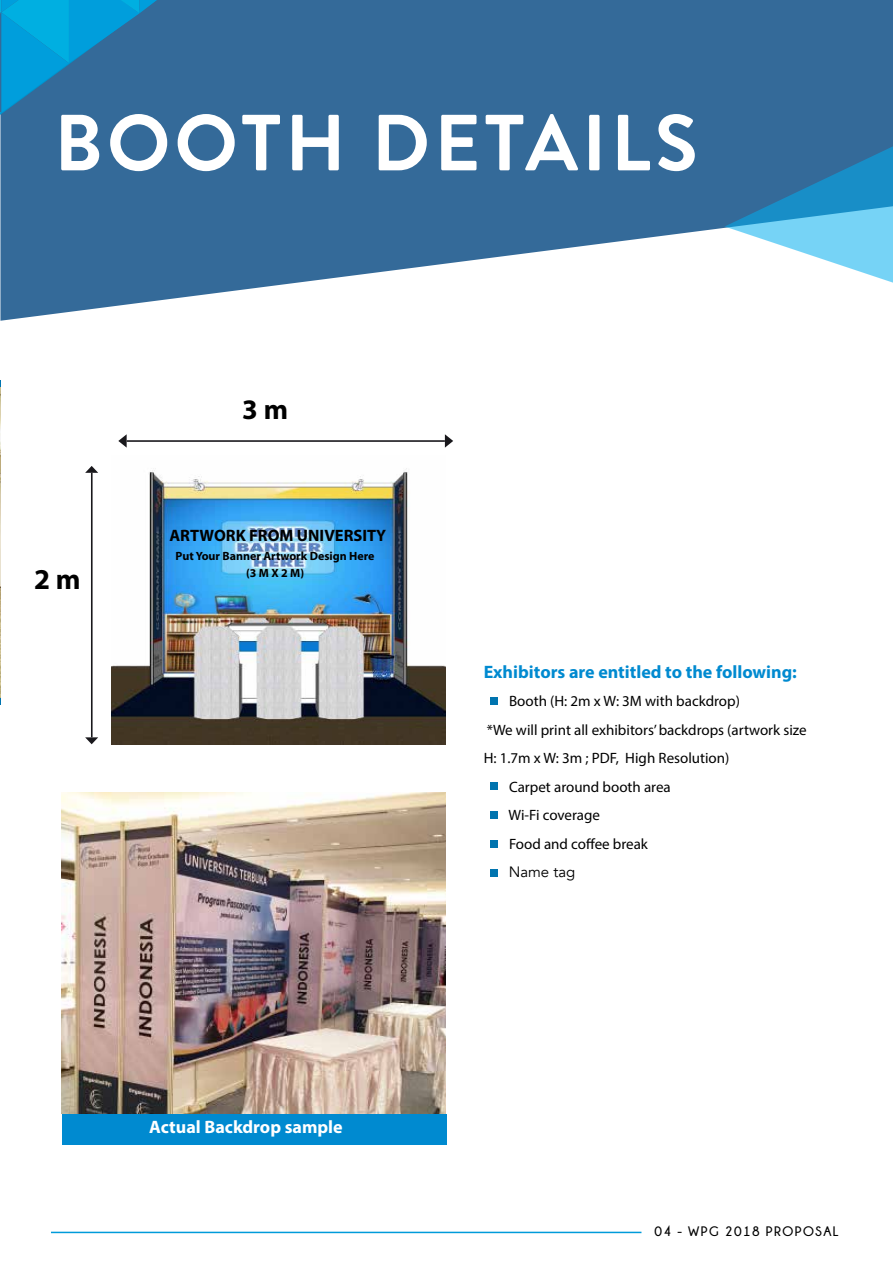
<style>
.page{position:relative;width:893px;height:1263px;background:#fff}
.page>*{position:absolute;margin:0;border:0;box-sizing:border-box;transform-origin:0 0}
.t1{font:700 79.35px "Brandon Grotesque";letter-spacing:.05em;color:#fff}
.t2{font:700 28.8px "Myriad Pro";color:#000}
.t3{font:700 28.35px "Myriad Pro";color:#000}
.t4{font:700 18px "Myriad Pro";color:#008ad0}
.t5{font:700 18px "Myriad Pro";color:#fff}
.t6{font:700 16.5px "Myriad Pro";color:#000}
.t7{font:15px "Myriad Pro";color:#000}
.t8{font:15px "Avenir";color:#000}
.t9{font:700 13.65px "Champagne&Limousines";letter-spacing:.1em;color:#000}
.t10{font:700 12px/17.4px "Myriad Pro";color:#000;text-align:center}
</style>
<div class="page">
<img style="left:0;top:387px;width:1px;height:311px">
<svg style="left:0;top:0;width:893px;height:321px;fill:#346a99"></svg>
<svg style="left:725px;top:146px;width:168px;height:137px"></svg>
<svg style="left:0;top:0;width:197px;height:153px;background:#247aad"></svg>
<hr style="left:127px;top:440px;width:318px;height:2px;background:#19181c">
<svg style="left:445px;top:434px;width:8px;height:14px"></svg>
<svg style="left:118px;top:434px;width:9px;height:14px"></svg>
<hr style="left:91px;top:473px;width:2px;height:264px;background:#19181c">
<svg style="left:85px;top:737px;width:13px;height:7px"></svg>
<svg style="left:85px;top:466px;width:13px;height:7px"></svg>
<img style="left:111px;top:468px;width:335px;height:276px">
<img style="left:62px;top:792px;width:384px;height:322px">
<div style="left:490px;top:782px;width:7px;height:8px;background:#0074af"></div>
<div style="left:490px;top:697px;width:7px;height:8px;background:#0074af"></div>
<div style="left:490px;top:812px;width:7px;height:7px;background:#0074af"></div>
<div style="left:490px;top:841px;width:7px;height:7px;background:#0074af"></div>
<div style="left:62px;top:1114px;width:384px;height:30px;background:#008ad0"></div>
<div style="left:490px;top:870px;width:7px;height:7px;background:#0074af"></div>
<hr style="left:51px;top:1232px;width:590px;height:1px;background:#009bda">
<h1 class="t1" style="left:54px;top:88px;width:645px">BOOTH DETAILS</h1>
<h2 class="t2" style="left:34px;top:561px;width:48px">2 m</h2>
<h3 class="t3" style="left:242px;top:391px;width:47px">3 m</h3>
<p class="t6" style="left:169px;top:525px;width:218px">ARTWORK FROM UNIVERSITY</p>
<p class="t10" style="left:176px;top:546px;width:200px">Put Your Banner Artwork Design Here (3 M X 2 M)</p>
<p class="t5" style="left:149px;top:1115px;width:195px">Actual Backdrop sample</p>
<p class="t4" style="left:484px;top:660px;width:315px">Exhibitors are entitled to the following:</p>
<p class="t7" style="left:509px;top:692px;width:232px">Booth (H: 2m x W: 3M with backdrop)</p>
<p class="t7" style="left:487px;top:720px;width:321px">*We will print all exhibitors’ backdrops (artwork size</p>
<p class="t7" style="left:484px;top:749px;width:247px">H: 1.7m x W: 3m ; PDF, High Resolution)</p>
<p class="t7" style="left:509px;top:777px;width:163px">Carpet around booth area</p>
<p class="t7" style="left:509px;top:806px;width:93px">Wi-Fi coverage</p>
<p class="t7" style="left:509px;top:834px;width:140px">Food and coffee break</p>
<p class="t8" style="left:509px;top:863px;width:68px">Name tag</p>
<p class="t9" style="left:655px;top:1224px;width:186px">04 - WPG 2018 PROPOSAL</p>
</div>
